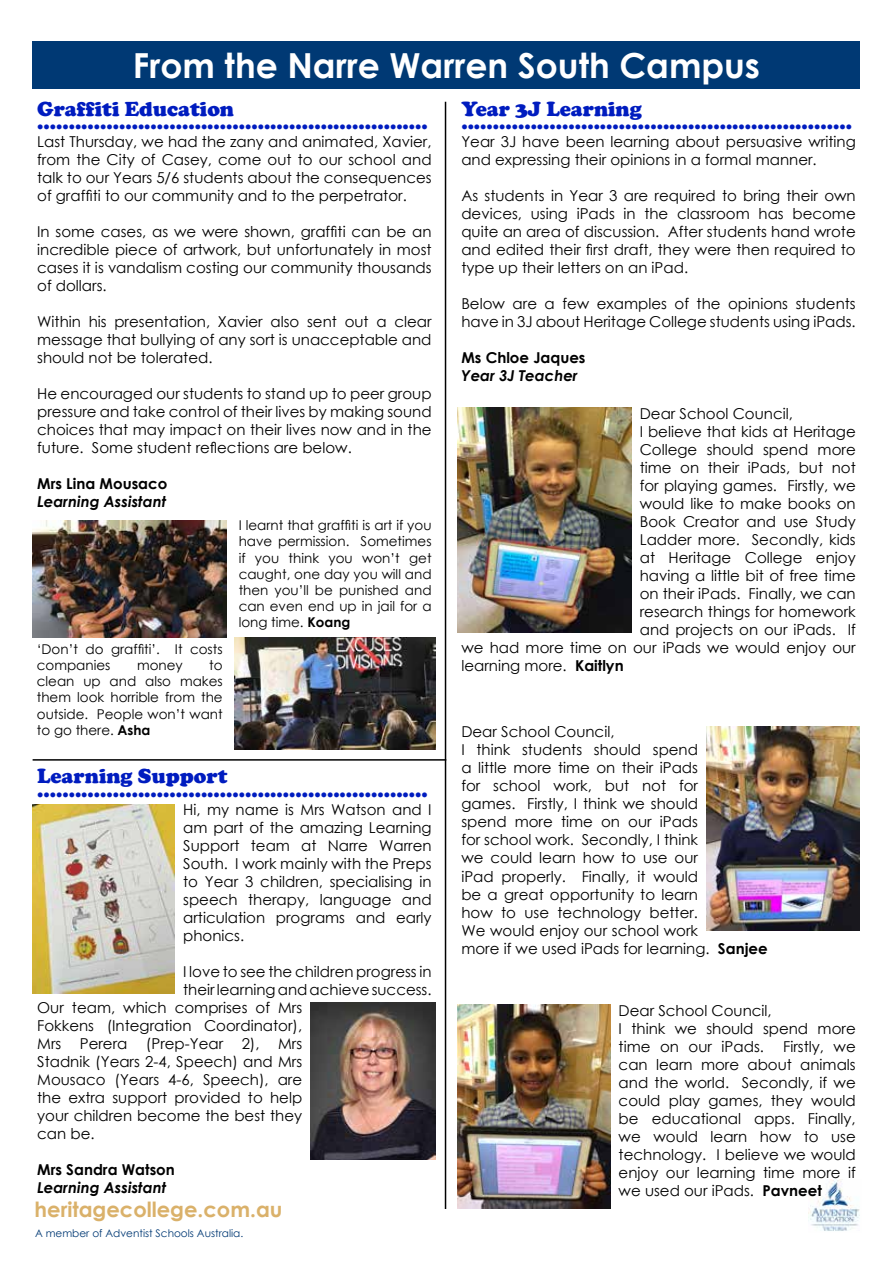
<style>
.page{position:relative;width:893px;height:1263px;background:#fff}
.page>*{position:absolute;margin:0;border:0;box-sizing:border-box;transform-origin:0 0}
.t1{font:700 34.5px "Century Gothic";color:#fff}
.t2{font:900 21px "Cooper";color:#001cbf}
.t3{font:700 21px "Century Gothic";color:#dab16a}
.t4{font:15px/18px "Century Gothic";color:#000;text-align:justify}
.t5{font:italic 700 15px "Century Gothic";color:#000}
.t6{font:700 15px "Century Gothic";color:#000}
.t7{font:13.5px/16.2px "Century Gothic";color:#000;text-align:justify}
.t8{font:10.5px "Century Gothic";color:#003974}
.s1{font-weight:700}
</style>
<div class="page">
<img style="left:808px;top:1179px;width:52px;height:52px">
<div style="left:33px;top:42px;width:827px;height:47px;background:#003974"></div>
<hr style="left:445px;top:102px;width:1px;height:1107px;background:#000">
<hr style="left:33px;top:759px;width:413px;height:2px;background:#000">
<img style="left:33px;top:804px;width:142px;height:189px">
<img style="left:311px;top:1003px;width:125px;height:156px">
<img style="left:707px;top:726px;width:153px;height:204px">
<img style="left:457px;top:407px;width:174px;height:225px">
<img style="left:457px;top:1005px;width:153px;height:204px">
<img style="left:234px;top:638px;width:202px;height:111px">
<img style="left:33px;top:520px;width:194px;height:117px">
<h1 class="t1" style="left:133px;top:39px;width:629px">From the Narre Warren South Campus</h1>
<h2 class="t2" style="left:37px;top:97px;width:198px">Graffiti Education</h2>
<h2 class="t2" style="left:37px;top:110px;width:392px">..............................................................</h2>
<p class="t4" style="left:37px;top:133px;width:396px">Last Thursday, we had the zany and animated, Xavier, from the City of Casey, come out to our school and talk to our Years 5/6 students about the consequences of graffiti to our community and to the perpetrator.</p>
<p class="t4" style="left:37px;top:223px;width:396px">In some cases, as we were shown, graffiti can be an incredible piece of artwork, but unfortunately in most cases it is vandalism costing our community thousands of dollars.</p>
<p class="t4" style="left:37px;top:313px;width:396px">Within his presentation, Xavier also sent out a clear message that bullying of any sort is unacceptable and should not be tolerated.</p>
<p class="t4" style="left:37px;top:385px;width:396px">He encouraged our students to stand up to peer group pressure and take control of their lives by making sound choices that may impact on their lives now and in the future. Some student reflections are below.</p>
<p class="t6" style="left:37px;top:473px;width:132px">Mrs Lina Mousaco</p>
<p class="t5" style="left:37px;top:491px;width:131px">Learning Assistant</p>
<h2 class="t2" style="left:461px;top:97px;width:182px">Year 3J Learning</h2>
<h2 class="t2" style="left:461px;top:110px;width:392px">..............................................................</h2>
<p class="t4" style="left:461px;top:133px;width:396px">Year 3J have been learning about persuasive writing and expressing their opinions in a formal manner.</p>
<p class="t4" style="left:461px;top:187px;width:396px">As students in Year 3 are required to bring their own devices, using iPads in the classroom has become quite an area of discussion. After students hand wrote and edited their first draft, they were then required to type up their letters on an iPad.</p>
<p class="t4" style="left:461px;top:295px;width:396px">Below are a few examples of the opinions students have in 3J about Heritage College students using iPads.</p>
<p class="t6" style="left:461px;top:347px;width:126px">Ms Chloe Jaques</p>
<p class="t5" style="left:461px;top:365px;width:118px">Year 3J Teacher</p>
<p class="t4" style="left:640px;top:404px;width:155px">Dear School Council,</p>
<p class="t4" style="left:640px;top:422px;width:217px">I believe that kids at Heritage</p>
<p class="t4" style="left:640px;top:440px;width:217px">College should spend more</p>
<p class="t4" style="left:640px;top:458px;width:217px">time on their iPads, but not</p>
<p class="t4" style="left:640px;top:476px;width:217px">for playing games. Firstly, we</p>
<p class="t4" style="left:640px;top:494px;width:218px">would like to make books on</p>
<p class="t4" style="left:640px;top:512px;width:217px">Book Creator and use Study</p>
<p class="t4" style="left:640px;top:530px;width:217px">Ladder more. Secondly, kids</p>
<p class="t4" style="left:640px;top:548px;width:217px">at Heritage College enjoy</p>
<p class="t4" style="left:640px;top:566px;width:217px">having a little bit of free time</p>
<p class="t4" style="left:640px;top:584px;width:217px">on their iPads. Finally, we can</p>
<p class="t4" style="left:640px;top:602px;width:218px">research things for homework</p>
<p class="t4" style="left:640px;top:620px;width:217px">and projects on our iPads. If</p>
<p class="t4" style="left:461px;top:638px;width:396px">we had more time on our iPads we would enjoy our</p>
<p class="t4" style="left:461px;top:656px;width:164px">learning more. <span class="s1">Kaitlyn</span></p>
<p class="t7" style="left:239px;top:517px;width:194px">I learnt that graffiti is art if you have permission. Sometimes if you think you won’t get caught, one day you will and then you’ll be punished and can even end up in jail for a long time. <span class="s1">Koang</span></p>
<p class="t7" style="left:37px;top:641px;width:187px">‘Don’t do graffiti’. It costs companies</p>
<p class="t7" style="left:37px;top:657px;width:187px;text-indent:172px">to clean up and also makes them look horrible from the outside. People won’t want to go there. <span class="s1">Asha</span></p>
<p class="t7" style="left:137px;top:657px;width:47px">money</p>
<p class="t4" style="left:461px;top:723px;width:308px;text-align:left">Dear School Council,<br>I think students should spend<br>a little more time on their iPads<br>for school work, but not for<br>games. Firstly, I think we should<br>spend more time on our iPads<br>for school work. Secondly, I think<br>we could learn how to use our<br>iPad properly. Finally, it would<br>be a great opportunity to learn<br>how to use technology better.<br>We would enjoy our school work<br>more if we used iPads for learning. <span class="s1">Sanjee</span></p>
<h2 class="t2" style="left:37px;top:764px;width:192px">Learning Support</h2>
<h2 class="t2" style="left:37px;top:777px;width:392px">..............................................................</h2>
<p class="t4" style="left:183px;top:800px;width:250px">Hi, my name is Mrs Watson and I am part of the amazing Learning Support team at Narre Warren South. I work mainly with the Preps to Year 3 children, specialising in speech therapy, language and articulation programs and early phonics.</p>
<p class="t4" style="left:183px;top:962px;width:250px">I love to see the children progress in</p>
<p class="t4" style="left:183px;top:980px;width:250px">their learning and achieve success.</p>
<p class="t4" style="left:37px;top:998px;width:267px">Our team, which comprises of Mrs</p>
<p class="t4" style="left:37px;top:1016px;width:267px">Fokkens (Integration Coordinator),</p>
<p class="t4" style="left:37px;top:1034px;width:267px">Mrs Perera (Prep-Year 2), Mrs</p>
<p class="t4" style="left:37px;top:1052px;width:267px">Stadnik (Years 2-4, Speech) and Mrs</p>
<p class="t4" style="left:37px;top:1070px;width:267px">Mousaco (Years 4-6, Speech), are</p>
<p class="t4" style="left:37px;top:1088px;width:267px">the extra support provided to help</p>
<p class="t4" style="left:37px;top:1106px;width:267px">your children become the best they</p>
<p class="t4" style="left:37px;top:1124px;width:59px">can be.</p>
<p class="t6" style="left:37px;top:1158px;width:139px">Mrs Sandra Watson</p>
<p class="t5" style="left:37px;top:1176px;width:130px">Learning Assistant</p>
<p class="t4" style="left:619px;top:1001px;width:239px;text-align:left">Dear School Council,<br>I think we should spend more time on our iPads.</p>
<p class="t4" style="left:619px;top:1037px;width:239px;text-indent:164px">Firstly, we can learn more about animals and the world. Secondly, if we could play games, they would be educational apps. Finally, we would learn how to use technology. I believe we would enjoy our learning time more if we used our iPads. <span class="s1">Pavneet</span></p>
<h2 class="t3" style="left:35px;top:1193px;width:249px">heritagecollege.com.au</h2>
<p class="t8" style="left:35px;top:1226px;width:210px">A member of Adventist Schools Australia.</p>
</div>
